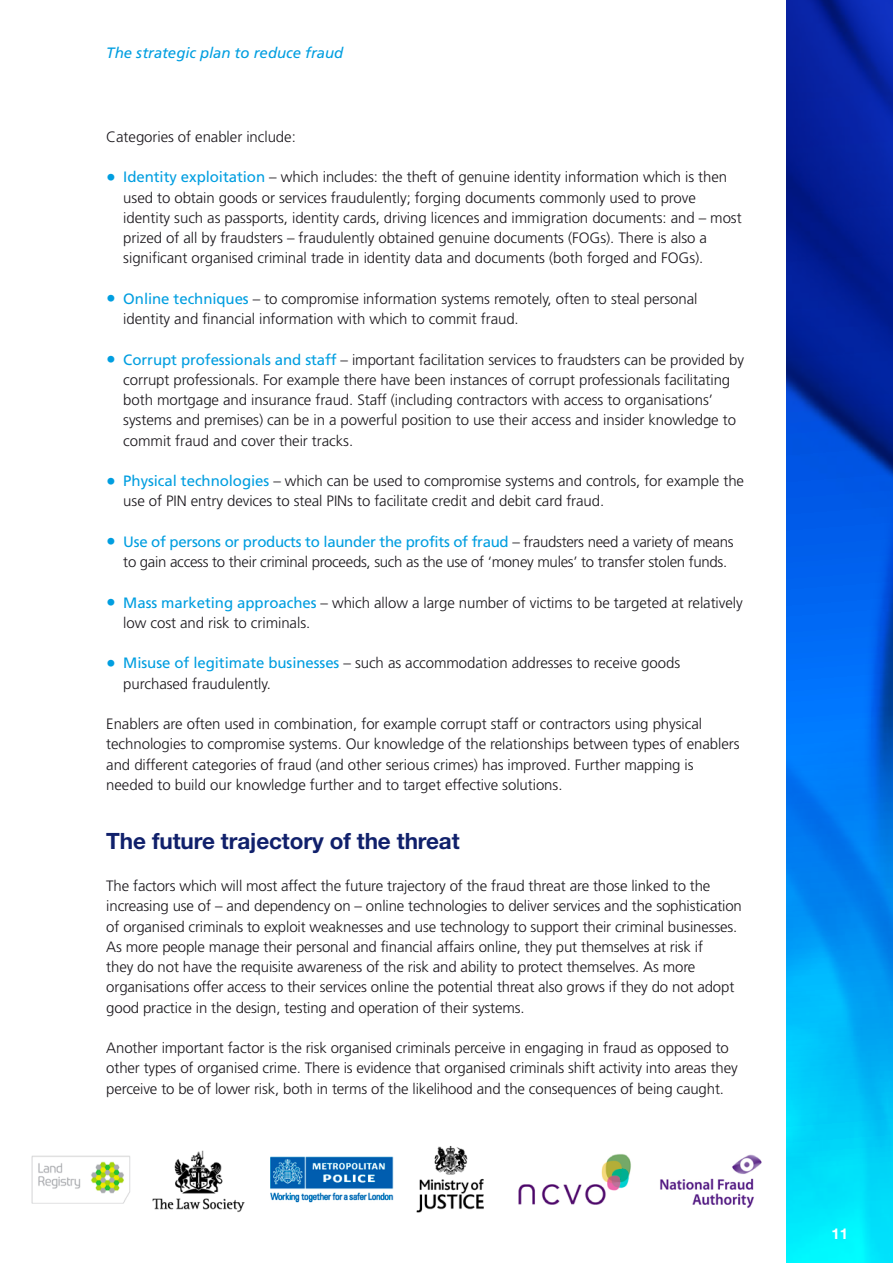
<style>
.page{position:relative;width:893px;height:1263px;background:#fff}
.page>*{position:absolute;margin:0;border:0;box-sizing:border-box;transform-origin:0 0}
.t1{font:700 22.5px "Helvetica Neue LT Pro";letter-spacing:-.005em;color:#10206b}
.t2{font:300 15px/20.2px "Frutiger";letter-spacing:-.005em;color:#1a171c}
.t3{font:italic 15px "Frutiger";color:#009ee0}
.t4{font:700 15px "Helvetica Neue LT Pro";color:#fff}
.s1{font-size:19.5px;color:#009ee0}
.s2{font-weight:400;color:#009ee0}
</style>
<div class="page">
<img style="left:787px;top:0;width:106px;height:1263px">
<img style="left:31px;top:1145px;width:731px;height:68px">
<p class="t3" style="left:106px;top:44px;width:238px">The strategic plan to reduce fraud</p>
<p class="t2" style="left:106px;top:127px;width:191px">Categories of enabler include:</p>
<p class="t2" style="left:123px;top:167px;width:620px;text-indent:-17px"><span class="s1">•</span> <span class="s2">Identity exploitation</span> – which includes: the theft of genuine identity information which is then used to obtain goods or services fraudulently; forging documents commonly used to prove identity such as passports, identity cards, driving licences and immigration documents: and – most prized of all by fraudsters – fraudulently obtained genuine documents (FOGs). There is also a significant organised criminal trade in identity data and documents (both forged and FOGs).</p>
<p class="t2" style="left:123px;top:289px;width:576px;text-indent:-17px"><span class="s1">•</span> <span class="s2">Online techniques</span> – to compromise information systems remotely, often to steal personal identity and financial information with which to commit fraud.</p>
<p class="t2" style="left:123px;top:349px;width:622px;text-indent:-17px"><span class="s1">•</span> <span class="s2">Corrupt professionals and staff</span> – important facilitation services to fraudsters can be provided by corrupt professionals. For example there have been instances of corrupt professionals facilitating both mortgage and insurance fraud. Staff (including contractors with access to organisations’ systems and premises) can be in a powerful position to use their access and insider knowledge to commit fraud and cover their tracks.</p>
<p class="t2" style="left:123px;top:471px;width:622px;text-indent:-17px"><span class="s1">•</span> <span class="s2">Physical technologies</span> – which can be used to compromise systems and controls, for example the use of PIN entry devices to steal PINs to facilitate credit and debit card fraud.</p>
<p class="t2" style="left:123px;top:532px;width:612px;text-indent:-17px"><span class="s1">•</span> <span class="s2">Use of persons or products to launder the profits of fraud</span> – fraudsters need a variety of means to gain access to their criminal proceeds, such as the use of ‘money mules’ to transfer stolen funds.</p>
<p class="t2" style="left:123px;top:592px;width:621px;text-indent:-17px"><span class="s1">•</span> <span class="s2">Mass marketing approaches</span> – which allow a large number of victims to be targeted at relatively low cost and risk to criminals.</p>
<p class="t2" style="left:123px;top:653px;width:558px;text-indent:-17px"><span class="s1">•</span> <span class="s2">Misuse of legitimate businesses</span> – such as accommodation addresses to receive goods purchased fraudulently.</p>
<p class="t2" style="left:106px;top:714px;width:635px">Enablers are often used in combination, for example corrupt staff or contractors using physical technologies to compromise systems. Our knowledge of the relationships between types of enablers and different categories of fraud (and other serious crimes) has improved. Further mapping is needed to build our knowledge further and to target effective solutions.</p>
<h1 class="t1" style="left:106px;top:827px;width:355px">The future trajectory of the threat</h1>
<p class="t2" style="left:106px;top:876px;width:637px">The factors which will most affect the future trajectory of the fraud threat are those linked to the increasing use of – and dependency on – online technologies to deliver services and the sophistication of organised criminals to exploit weaknesses and use technology to support their criminal businesses.<br>As more people manage their personal and financial affairs online, they put themselves at risk if<br>they do not have the requisite awareness of the risk and ability to protect themselves. As more organisations offer access to their services online the potential threat also grows if they do not adopt good practice in the design, testing and operation of their systems.</p>
<p class="t2" style="left:106px;top:1038px;width:633px">Another important factor is the risk organised criminals perceive in engaging in fraud as opposed to other types of organised crime. There is evidence that organised criminals shift activity into areas they perceive to be of lower risk, both in terms of the likelihood and the consequences of being caught.</p>
<p class="t4" style="left:831px;top:1224px;width:18px">11</p>
</div>
